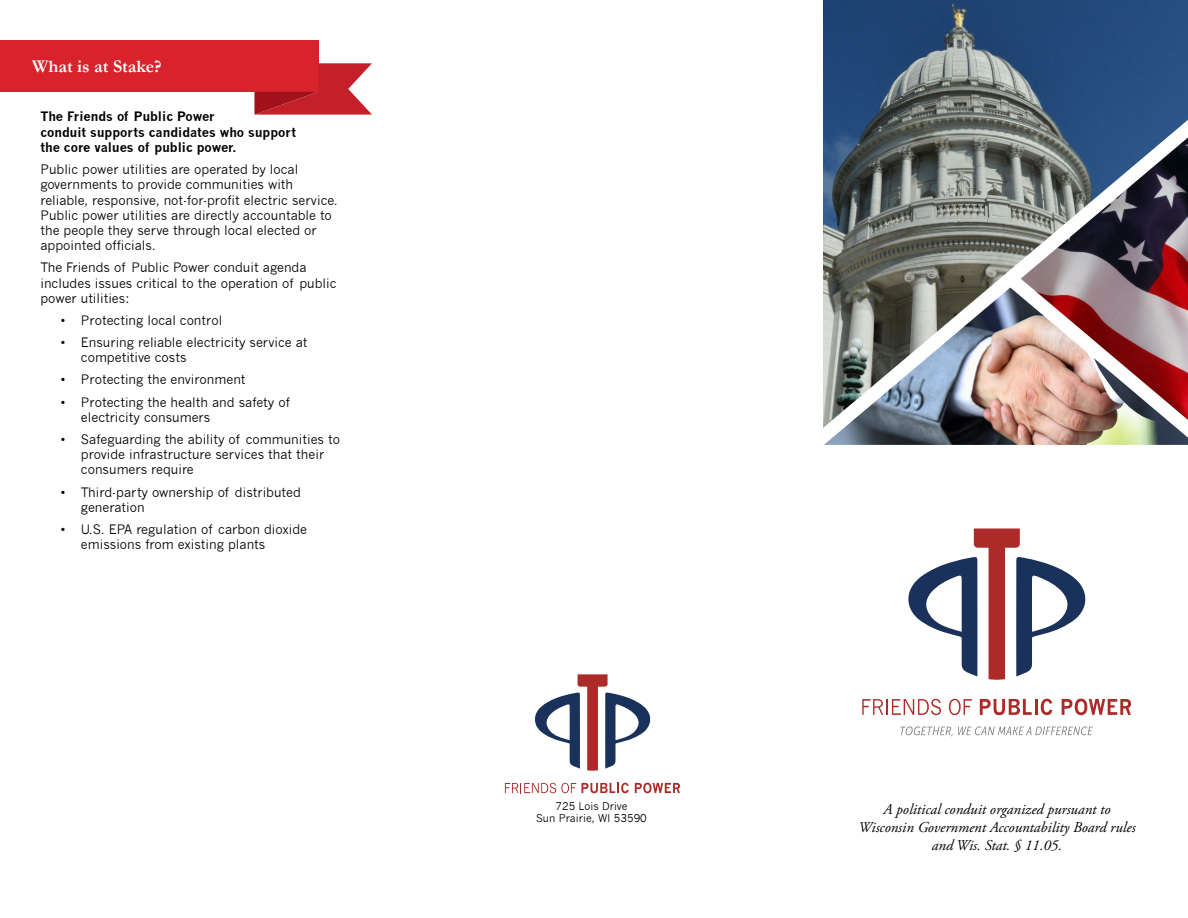
<style>
.page{position:relative;width:1188px;height:918px;background:#fff}
.page>*{position:absolute;margin:0;border:0;box-sizing:border-box;transform-origin:0 0}
.t1{font:700 18px "Garamond";color:#fff}
.t2{font:italic 15px/18px "Adobe Garamond Pro";color:#000;text-align:center}
.t3{font:12.75px/15.3px "News Gothic";color:#000}
.t4{font:700 12.75px/15.3px "News Gothic";color:#000}
.t5{font:10.5px/12.6px "News Gothic";color:#000;text-align:center}
</style>
<div class="page">
<svg style="left:900px;top:726px;width:193px;height:10px"></svg>
<svg style="left:908px;top:528px;width:178px;height:152px"></svg>
<svg style="left:862px;top:699px;width:79px;height:16px"></svg>
<svg style="left:949px;top:699px;width:23px;height:16px"></svg>
<svg style="left:980px;top:699px;width:72px;height:16px"></svg>
<svg style="left:1062px;top:699px;width:69px;height:16px"></svg>
<svg style="left:535px;top:674px;width:116px;height:97px"></svg>
<svg style="left:505px;top:783px;width:124px;height:10px"></svg>
<svg style="left:635px;top:783px;width:45px;height:10px"></svg>
<img style="left:823px;top:0;width:365px;height:71px">
<img style="left:823px;top:71px;width:365px;height:374px">
<img style="left:991px;top:260px;width:197px;height:185px">
<div style="left:0;top:40px;width:318px;height:52px;background:#d8232d"></div>
<svg style="left:254px;top:63px;width:118px;height:52px"></svg>
<h1 class="t1" style="left:32px;top:55px;width:131px">What is at Stake?</h1>
<p class="t4" style="left:40px;top:109px;width:257px">The Friends of Public Power<br>conduit supports candidates who support the core values of public power.</p>
<p class="t3" style="left:40px;top:162px;width:299px">Public power utilities are operated by local governments to provide communities with reliable, responsive, not-for-profit electric service.<br>Public power utilities are directly accountable to the people they serve through local elected or appointed officials.</p>
<p class="t3" style="left:40px;top:260px;width:298px">The Friends of Public Power conduit agenda includes issues critical to the operation of public power utilities:</p>
<p class="t3" style="left:61px;top:313px;width:163px">• Protecting local control</p>
<p class="t3" style="left:81px;top:335px;width:228px;text-indent:-20px">• Ensuring reliable electricity service at competitive costs</p>
<p class="t3" style="left:61px;top:372px;width:186px">• Protecting the environment</p>
<p class="t3" style="left:81px;top:394px;width:210px;text-indent:-20px">• Protecting the health and safety of electricity consumers</p>
<p class="t3" style="left:81px;top:432px;width:261px;text-indent:-20px">• Safeguarding the ability of communities to provide infrastructure services that their consumers require</p>
<p class="t3" style="left:81px;top:484px;width:222px;text-indent:-20px">• Third-party ownership of distributed generation</p>
<p class="t3" style="left:81px;top:522px;width:228px;text-indent:-20px">• U.S. EPA regulation of carbon dioxide emissions from existing plants</p>
<p class="t5" style="left:536px;top:800px;width:112px">725 Lois Drive<br>Sun Prairie, WI 53590</p>
<p class="t2" style="left:859px;top:801px;width:279px">A political conduit organized pursuant to<br>Wisconsin Government Accountability Board rules and Wis. Stat. § 11.05.</p>
</div>
